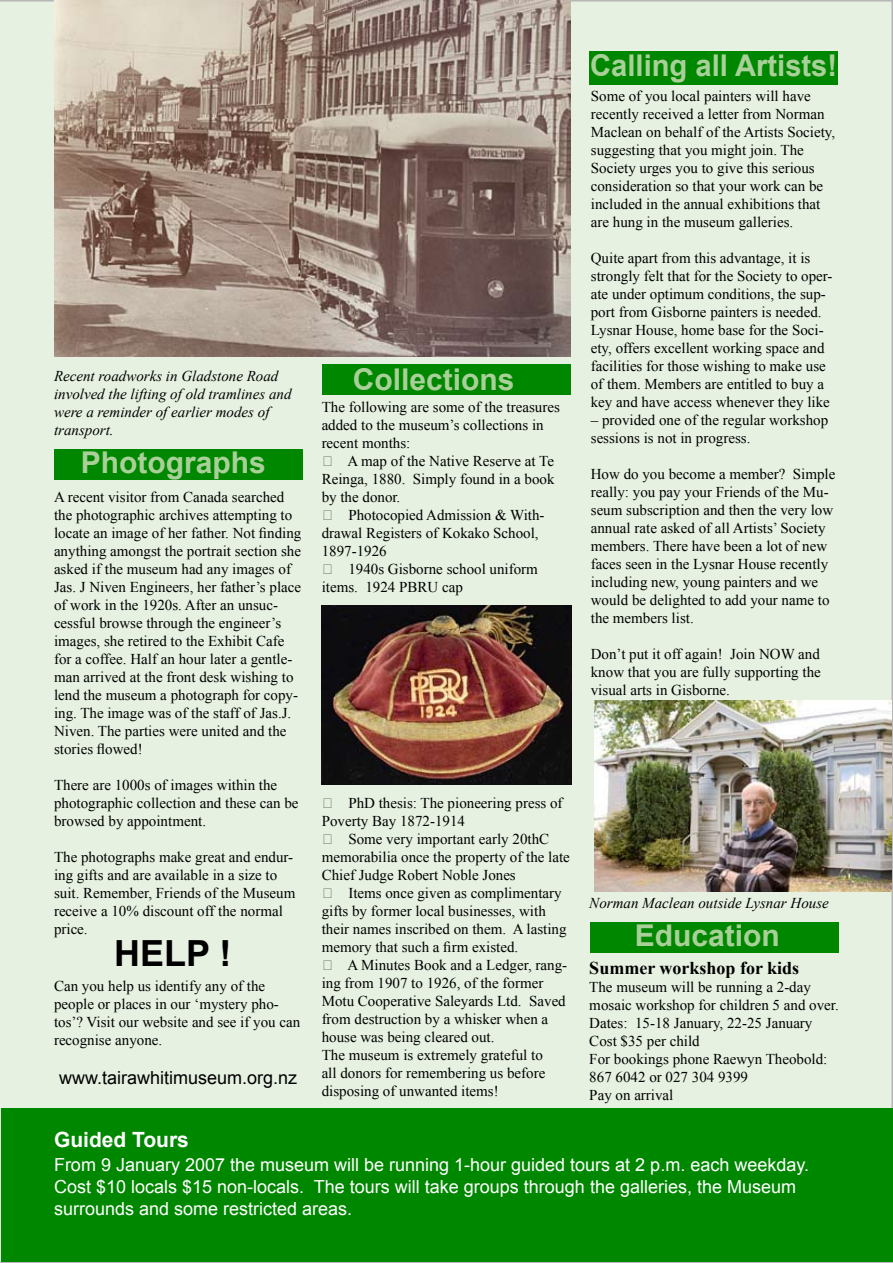
<style>
.page{position:relative;width:893px;height:1263px;background:#e6f1e1}
.page>*{position:absolute;margin:0;border:0;box-sizing:border-box;transform-origin:0 0}
.t1{font:700 36px "Arial";color:#000}
.t2{font:700 30px "Arial";color:#a9d098}
.t3{font:700 21px "Arial";color:#fff}
.t4{font:18px/21.6px "Arial";color:#fff}
.t5{font:18px "Arial";color:#000}
.t6{font:700 18px "Times New Roman";color:#000}
.t7{font:15px/18px "Times New Roman";color:#000}
.t8{font:italic 15px/18px "Times New Roman";color:#000}
</style>
<div class="page">
<div style="left:1px;top:1108px;width:891px;height:154px;background:#008700"></div>
<div style="left:322px;top:364px;width:249px;height:31px;background:#008700"></div>
<div style="left:54px;top:449px;width:248px;height:31px;background:#008700"></div>
<img style="left:322px;top:605px;width:249px;height:179px">
<img style="left:594px;top:701px;width:298px;height:190px">
<div style="left:589px;top:51px;width:248px;height:34px;background:#008700"></div>
<img style="left:54px;top:0;width:517px;height:356px">
<div style="left:591px;top:922px;width:248px;height:30px;background:#008700"></div>
<svg style="left:324px;top:457px;width:7px;height:9px"></svg>
<svg style="left:324px;top:511px;width:7px;height:9px"></svg>
<svg style="left:324px;top:565px;width:7px;height:9px"></svg>
<svg style="left:324px;top:799px;width:7px;height:9px"></svg>
<svg style="left:324px;top:835px;width:7px;height:9px"></svg>
<svg style="left:324px;top:889px;width:7px;height:9px"></svg>
<svg style="left:324px;top:961px;width:7px;height:9px"></svg>
<p class="t8" style="left:54px;top:367px;width:239px">Recent roadworks in Gladstone Road involved the lifting of old tramlines and were a reminder of earlier modes of transport.</p>
<h2 class="t2" style="left:81px;top:442px;width:187px">Photographs</h2>
<p class="t7" style="left:54px;top:487px;width:249px">A recent visitor from Canada searched the photographic archives attempting to locate an image of her father. Not finding anything amongst the portrait section she asked if the museum had any images of Jas. J Niven Engineers, her father’s place of work in the 1920s. After an unsuc&shy;cessful browse through the engineer’s images, she retired to the Exhibit Cafe for a coffee. Half an hour later a gentle&shy;man arrived at the front desk wishing to lend the museum a photograph for copy&shy;ing. The image was of the staff of Jas.J.<br>Niven. The parties were united and the stories flowed!</p>
<p class="t7" style="left:54px;top:775px;width:246px">There are 1000s of images within the photographic collection and these can be browsed by appointment.</p>
<p class="t7" style="left:54px;top:847px;width:243px">The photographs make great and endur&shy;ing gifts and are available in a size to suit. Remember, Friends of the Museum receive a 10% discount off the normal price.</p>
<h1 class="t1" style="left:114px;top:930px;width:119px">HELP !</h1>
<p class="t7" style="left:54px;top:976px;width:248px">Can you help us identify any of the people or places in our ‘mystery pho&shy;tos’? Visit our website and see if you can recognise anyone.</p>
<p class="t5" style="left:59px;top:1066px;width:240px">www.tairawhitimuseum.org.nz</p>
<h3 class="t3" style="left:54px;top:1125px;width:136px">Guided Tours</h3>
<h2 class="t2" style="left:353px;top:359px;width:163px">Collections</h2>
<p class="t7" style="left:322px;top:398px;width:240px">The following are some of the treasures added to the museum’s collections in recent months:</p>
<p class="t7" style="left:322px;top:452px;width:234px;text-align:justify;text-indent:26px">A map of the Native Reserve at Te Reinga, 1880. Simply found in a book by the donor.</p>
<p class="t7" style="left:322px;top:506px;width:224px;text-indent:27px">Photocopied Admission &amp; With&shy;drawal Registers of Kokako School,<br>1897-1926</p>
<p class="t7" style="left:322px;top:560px;width:218px;text-indent:27px">1940s Gisborne school uniform items. 1924 PBRU cap</p>
<h2 class="t2" style="left:590px;top:46px;width:249px">Calling all Artists!</h2>
<p class="t7" style="left:591px;top:87px;width:246px">Some of you local painters will have recently received a letter from Norman Maclean on behalf of the Artists Society, suggesting that you might join. The Society urges you to give this serious consideration so that your work can be included in the annual exhibitions that are hung in the museum galleries.</p>
<p class="t7" style="left:591px;top:249px;width:243px">Quite apart from this advantage, it is strongly felt that for the Society to oper&shy;ate under optimum conditions, the sup&shy;port from Gisborne painters is needed.<br>Lysnar House, home base for the Soci&shy;ety, offers excellent working space and facilities for those wishing to make use of them. Members are entitled to buy a key and have access whenever they like</p>
<p class="t7" style="left:591px;top:411px;width:239px">– provided one of the regular workshop sessions is not in progress.</p>
<p class="t7" style="left:591px;top:465px;width:246px">How do you become a member? Simple really: you pay your Friends of the Mu&shy;seum subscription and then the very low annual rate asked of all Artists’ Society members. There have been a lot of new faces seen in the Lysnar House recently including new, young painters and we would be delighted to add your name to the members list.</p>
<p class="t7" style="left:591px;top:645px;width:231px;text-align:justify">Don’t put it off again! Join NOW and know that you are fully supporting the visual arts in Gisborne.</p>
<p class="t7" style="left:322px;top:794px;width:242px;text-indent:27px">PhD thesis: The pioneering press of<br>Poverty Bay 1872-1914</p>
<p class="t7" style="left:322px;top:830px;width:250px;text-indent:27px">Some very important early 20thC memorabilia once the property of the late<br>Chief Judge Robert Noble Jones</p>
<p class="t7" style="left:322px;top:884px;width:246px;text-indent:27px">Items once given as complimentary gifts by former local businesses, with their names inscribed on them. A lasting memory that such a firm existed.</p>
<p class="t7" style="left:322px;top:956px;width:247px;text-indent:26px">A Minutes Book and a Ledger, rang&shy;ing from 1907 to 1926, of the former Motu Cooperative Saleyards Ltd. Saved from destruction by a whisker when a house was being cleared out.<br>The museum is extremely grateful to<br>all donors for remembering us before disposing of unwanted items!</p>
<p class="t8" style="left:589px;top:893px;width:241px">Norman Maclean outside Lysnar House</p>
<h2 class="t2" style="left:635px;top:915px;width:147px">Education</h2>
<p class="t6" style="left:589px;top:956px;width:211px">Summer workshop for kids</p>
<p class="t7" style="left:589px;top:978px;width:251px">The museum will be running a 2-day mosaic workshop for children 5 and over.<br>Dates: 15-18 January, 22-25 January<br>Cost $35 per child<br>For bookings phone Raewyn Theobold:<br>867 6042 or 027 304 9399<br>Pay on arrival</p>
<p class="t4" style="left:54px;top:1154px;width:757px">From 9 January 2007 the museum will be running 1-hour guided tours at 2 p.m. each weekday.<br>Cost $10 locals $15 non-locals. The tours will take groups through the galleries, the Museum surrounds and some restricted areas.</p>
</div>
